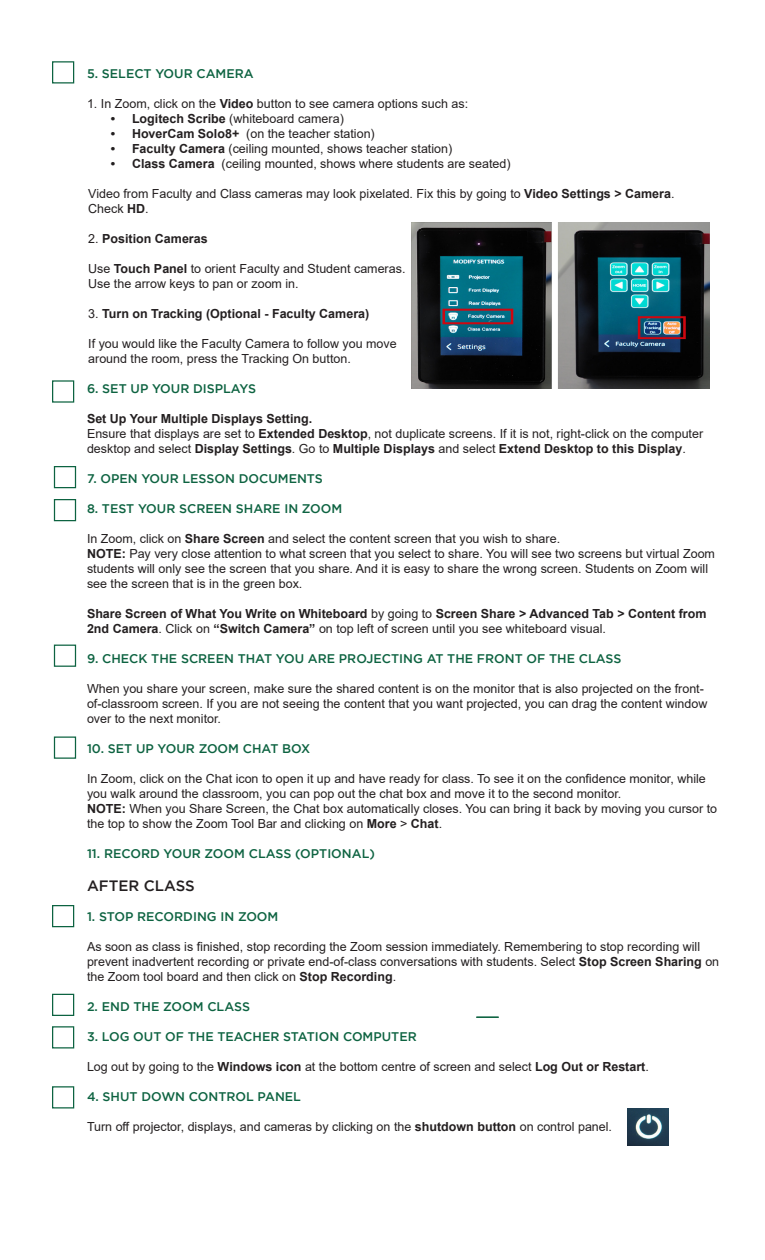
<style>
.page{position:relative;width:765px;height:1260px;background:#fff}
.page>*{position:absolute;margin:0;border:0;box-sizing:border-box;transform-origin:0 0}
.t1{font:500 15px "Gotham";color:#231f20}
.Paragraph_Style_1{font:12.5px/15px "Arial";color:#231f20}
.t2{font:500 12.5px "Gotham";color:#0d6341}
.Paragraph_Style_1-2{font:700 12.5px/15px "Arial";color:#231f20}
.s1{font-weight:700}
.s2{font-weight:400}
</style>
<div class="page">
<div style="left:52px;top:61px;width:22px;height:22px;border:1px solid #0d6341"></div>
<div style="left:52px;top:380px;width:22px;height:23px;border:1px solid #0d6341"></div>
<div style="left:54px;top:466px;width:22px;height:22px;border:1px solid #0d6341"></div>
<div style="left:54px;top:499px;width:22px;height:22px;border:1px solid #0d6341"></div>
<div style="left:54px;top:645px;width:22px;height:22px;border:1px solid #0d6341"></div>
<div style="left:54px;top:737px;width:22px;height:22px;border:1px solid #0d6341"></div>
<div style="left:52px;top:905px;width:22px;height:22px;border:1px solid #0d6341"></div>
<div style="left:52px;top:994px;width:22px;height:22px;border:1px solid #0d6341"></div>
<div style="left:52px;top:1026px;width:22px;height:23px;border:1px solid #0d6341"></div>
<div style="left:52px;top:1086px;width:22px;height:23px;border:1px solid #0d6341"></div>
<img style="left:628px;top:1109px;width:40px;height:37px">
<svg style="left:477px;top:1017px;width:21px;height:1px"></svg>
<img style="left:411px;top:222px;width:298px;height:166px">
<p class="t2" style="left:87px;top:67px;width:168px">5. SELECT YOUR CAMERA</p>
<p class="Paragraph_Style_1" style="left:87px;top:96px;width:383px">1. In Zoom, click on the <span class="s1">Video</span> button to see camera options such as:</p>
<p class="Paragraph_Style_1" style="left:111px;top:111px;width:235px"><span class="s1">• Logitech Scribe</span> (whiteboard camera)</p>
<p class="Paragraph_Style_1" style="left:111px;top:126px;width:266px"><span class="s1">• HoverCam Solo8+</span> (on the teacher station)</p>
<p class="Paragraph_Style_1" style="left:111px;top:141px;width:343px"><span class="s1">• Faculty Camera</span> (ceiling mounted, shows teacher station)</p>
<p class="Paragraph_Style_1" style="left:111px;top:156px;width:401px"><span class="s1">• Class Camera</span> (ceiling mounted, shows where students are seated)</p>
<p class="Paragraph_Style_1" style="left:88px;top:186px;width:588px">Video from Faculty and Class cameras may look pixelated. Fix this by going to <span class="s1">Video Settings &gt; Camera</span>.<br>Check <span class="s1">HD</span>.</p>
<p class="Paragraph_Style_1-2" style="left:88px;top:231px;width:121px"><span class="s2">2.</span> Position Cameras</p>
<p class="Paragraph_Style_1" style="left:88px;top:261px;width:319px">Use <span class="s1">Touch Panel</span> to orient Faculty and Student cameras.<br>Use the arrow keys to pan or zoom in.</p>
<p class="Paragraph_Style_1-2" style="left:88px;top:306px;width:283px"><span class="s2">3.</span> Turn on Tracking (Optional - Faculty Camera)</p>
<p class="Paragraph_Style_1" style="left:88px;top:336px;width:310px">If you would like the Faculty Camera to follow you move around the room, press the Tracking On button.</p>
<p class="t2" style="left:87px;top:382px;width:171px">6. SET UP YOUR DISPLAYS</p>
<p class="Paragraph_Style_1-2" style="left:87px;top:411px;width:227px">Set Up Your Multiple Displays Setting.</p>
<p class="Paragraph_Style_1" style="left:87px;top:426px;width:618px">Ensure that displays are set to <span class="s1">Extended Desktop</span>, not duplicate screens. If it is not, right-click on the computer desktop and select <span class="s1">Display Settings</span>. Go to <span class="s1">Multiple Displays</span> and select <span class="s1">Extend Desktop to this Display</span>.</p>
<p class="t2" style="left:87px;top:472px;width:237px">7. OPEN YOUR LESSON DOCUMENTS</p>
<p class="t2" style="left:87px;top:502px;width:257px">8. TEST YOUR SCREEN SHARE IN ZOOM</p>
<p class="Paragraph_Style_1" style="left:87px;top:531px;width:475px">In Zoom, click on <span class="s1">Share Screen</span> and select the content screen that you wish to share.</p>
<p class="Paragraph_Style_1" style="left:87px;top:546px;width:630px"><span class="s1">NOTE:</span> Pay very close attention to what screen that you select to share. You will see two screens but virtual Zoom students will only see the screen that you share. And it is easy to share the wrong screen. Students on Zoom will see the screen that is in the green box.</p>
<p class="Paragraph_Style_1-2" style="left:87px;top:606px;width:621px">Share Screen of What You Write on Whiteboard <span class="s2">by going to</span> Screen Share &gt; Advanced Tab &gt; Content from<br>2nd Camera<span class="s2">. Click on</span> “Switch Camera” <span class="s2">on top left of screen until you see whiteboard visual.</span></p>
<p class="t2" style="left:87px;top:652px;width:536px">9. CHECK THE SCREEN THAT YOU ARE PROJECTING AT THE FRONT OF THE CLASS</p>
<p class="Paragraph_Style_1" style="left:87px;top:681px;width:622px">When you share your screen, make sure the shared content is on the monitor that is also projected on the front&shy;of-classroom screen. If you are not seeing the content that you want projected, you can drag the content window over to the next monitor.</p>
<p class="t2" style="left:87px;top:742px;width:225px">10. SET UP YOUR ZOOM CHAT BOX</p>
<p class="Paragraph_Style_1" style="left:87px;top:771px;width:620px">In Zoom, click on the Chat icon to open it up and have ready for class. To see it on the confidence monitor, while you walk around the classroom, you can pop out the chat box and move it to the second monitor.</p>
<p class="Paragraph_Style_1" style="left:87px;top:801px;width:632px"><span class="s1">NOTE:</span> When you Share Screen, the Chat box automatically closes. You can bring it back by moving you cursor to the top to show the Zoom Tool Bar and clicking on <span class="s1">More</span> &gt; <span class="s1">Chat</span>.</p>
<p class="t2" style="left:87px;top:847px;width:289px">11. RECORD YOUR ZOOM CLASS (OPTIONAL)</p>
<p class="t1" style="left:87px;top:877px;width:109px">AFTER CLASS</p>
<p class="t2" style="left:87px;top:910px;width:193px">1. STOP RECORDING IN ZOOM</p>
<p class="Paragraph_Style_1" style="left:87px;top:939px;width:634px">As soon as class is finished, stop recording the Zoom session immediately. Remembering to stop recording will prevent inadvertent recording or private end-of-class conversations with students. Select <span class="s1">Stop Screen Sharing</span> on the Zoom tool board and then click on <span class="s1">Stop Recording</span>.</p>
<p class="t2" style="left:87px;top:1000px;width:165px">2. END THE ZOOM CLASS</p>
<p class="t2" style="left:87px;top:1030px;width:331px">3. LOG OUT OF THE TEACHER STATION COMPUTER</p>
<p class="Paragraph_Style_1" style="left:87px;top:1059px;width:563px">Log out by going to the <span class="s1">Windows icon</span> at the bottom centre of screen and select <span class="s1">Log Out or Restart</span>.</p>
<p class="t2" style="left:87px;top:1090px;width:215px">4. SHUT DOWN CONTROL PANEL</p>
<p class="Paragraph_Style_1" style="left:87px;top:1119px;width:527px">Turn off projector, displays, and cameras by clicking on the <span class="s1">shutdown button</span> on control panel.</p>
</div>
